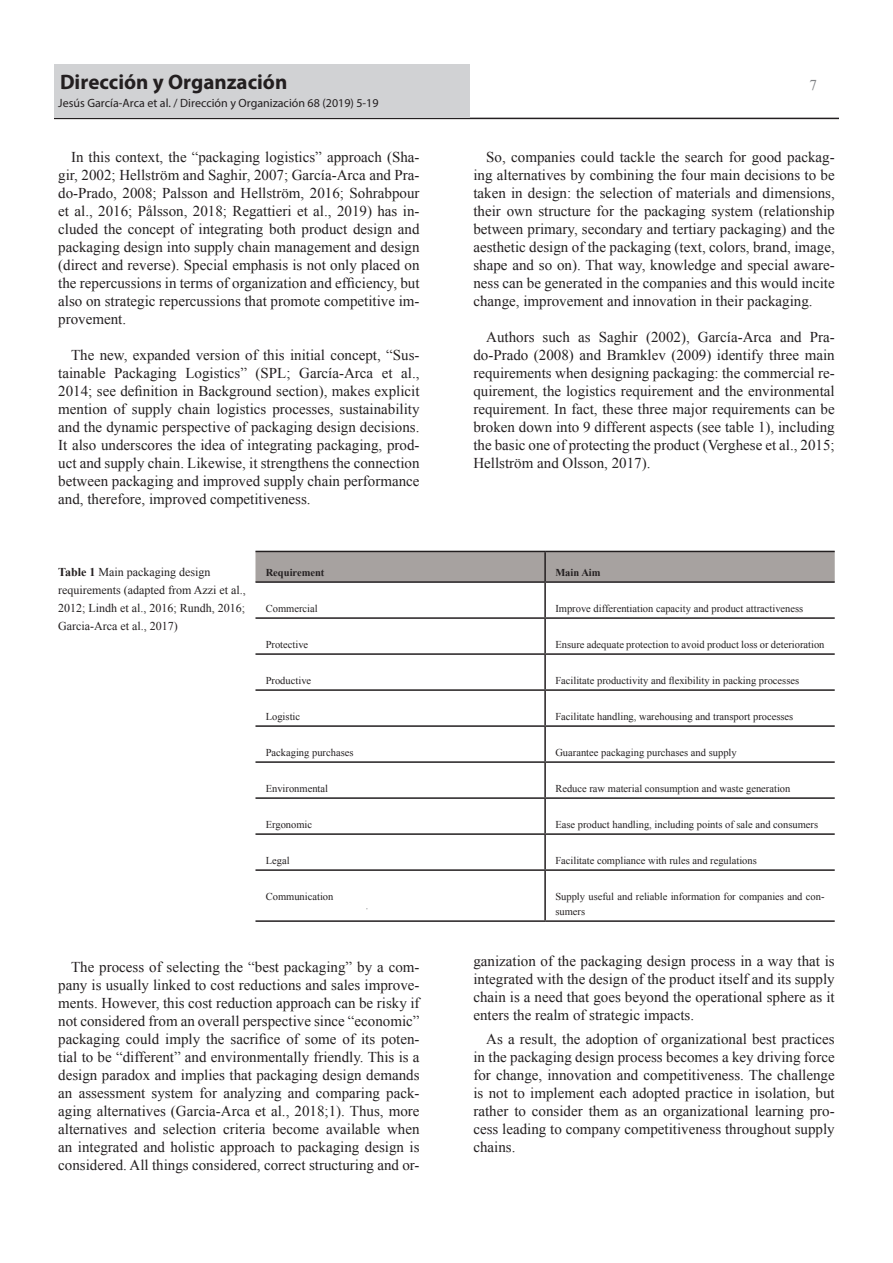
<style>
.page{position:relative;width:893px;height:1263px;background:#fff}
.page>*{position:absolute;margin:0;border:0;box-sizing:border-box;transform-origin:0 0}
.t1{font:700 21px "Myriad Pro";color:#231f20}
.baseArticulos{font:15px/18px "Times New Roman";color:#231f20;text-align:justify}
.t2{font:15px "Times New Roman";color:#808285}
.anotaciones{font:12px/18px "Times New Roman";color:#231f20}
.t3{font:12px "Myriad Pro";color:#231f20}
.baseTabla{font:10.5px/15px "Times New Roman";color:#231f20}
.baseTabla-2{font:700 10.5px "Times New Roman";color:#231f20}
.s1{font-weight:700}
</style>
<div class="page">
<hr style="left:54px;top:118px;width:785px;height:1px;background:#231f20">
<div style="left:54px;top:64px;width:415px;height:54px;background:#d1d2d4"></div>
<div style="left:255px;top:552px;width:580px;height:29px;background:#a7a2a0"></div>
<hr style="left:544px;top:552px;width:2px;height:29px;background:#231f20">
<hr style="left:255px;top:581px;width:290px;height:2px;background:#231f20">
<hr style="left:545px;top:581px;width:290px;height:2px;background:#231f20">
<hr style="left:544px;top:583px;width:2px;height:34px;background:#231f20">
<hr style="left:255px;top:617px;width:290px;height:2px;background:#231f20">
<hr style="left:545px;top:617px;width:290px;height:2px;background:#231f20">
<hr style="left:544px;top:619px;width:2px;height:34px;background:#231f20">
<hr style="left:255px;top:653px;width:290px;height:2px;background:#231f20">
<hr style="left:545px;top:653px;width:290px;height:2px;background:#231f20">
<hr style="left:544px;top:655px;width:2px;height:34px;background:#231f20">
<hr style="left:255px;top:689px;width:290px;height:2px;background:#231f20">
<hr style="left:545px;top:689px;width:290px;height:2px;background:#231f20">
<hr style="left:544px;top:691px;width:2px;height:34px;background:#231f20">
<hr style="left:255px;top:725px;width:290px;height:2px;background:#231f20">
<hr style="left:545px;top:725px;width:290px;height:2px;background:#231f20">
<hr style="left:544px;top:727px;width:2px;height:34px;background:#231f20">
<hr style="left:255px;top:761px;width:290px;height:2px;background:#231f20">
<hr style="left:545px;top:761px;width:290px;height:2px;background:#231f20">
<hr style="left:544px;top:763px;width:2px;height:34px;background:#231f20">
<hr style="left:255px;top:797px;width:290px;height:2px;background:#231f20">
<hr style="left:545px;top:797px;width:290px;height:2px;background:#231f20">
<hr style="left:544px;top:799px;width:2px;height:34px;background:#231f20">
<hr style="left:255px;top:833px;width:290px;height:2px;background:#231f20">
<hr style="left:545px;top:833px;width:290px;height:2px;background:#231f20">
<hr style="left:544px;top:835px;width:2px;height:34px;background:#231f20">
<hr style="left:544px;top:871px;width:2px;height:49px;background:#231f20">
<hr style="left:255px;top:551px;width:290px;height:1px;background:#231f20">
<hr style="left:545px;top:551px;width:290px;height:1px;background:#231f20">
<hr style="left:255px;top:869px;width:290px;height:2px;background:#231f20">
<hr style="left:545px;top:869px;width:290px;height:2px;background:#231f20">
<hr style="left:255px;top:920px;width:290px;height:2px;background:#231f20">
<hr style="left:545px;top:920px;width:290px;height:2px;background:#231f20">
<h1 class="t1" style="left:60px;top:69px;width:229px">Dirección y Organzación</h1>
<p class="t2" style="left:809px;top:75px;width:9px">7</p>
<p class="t3" style="left:58px;top:96px;width:322px">Jesús García-Arca et al. / Dirección y Organización 68 (2019) 5-19</p>
<p class="baseArticulos" style="left:58px;top:148px;width:363px;text-indent:13px">In this context, the “packaging logistics” approach (Sha&shy;gir, 2002; Hellström and Saghir, 2007; García-Arca and Pra&shy;do-Prado, 2008; Palsson and Hellström, 2016; Sohrabpour et al., 2016; Pålsson, 2018; Regattieri et al., 2019) has in&shy;cluded the concept of integrating both product design and packaging design into supply chain management and design (direct and reverse). Special emphasis is not only placed on the repercussions in terms of organization and efficiency, but also on strategic repercussions that promote competitive im&shy;provement.</p>
<p class="baseArticulos" style="left:58px;top:346px;width:363px;text-indent:13px">The new, expanded version of this initial concept, “Sus&shy;tainable Packaging Logistics” (SPL; García-Arca et al., 2014; see definition in Background section), makes explicit mention of supply chain logistics processes, sustainability and the dynamic perspective of packaging design decisions.<br>It also underscores the idea of integrating packaging, prod&shy;uct and supply chain. Likewise, it strengthens the connection between packaging and improved supply chain performance and, therefore, improved competitiveness.</p>
<p class="baseArticulos" style="left:473px;top:148px;width:363px;text-indent:13px">So, companies could tackle the search for good packag&shy;ing alternatives by combining the four main decisions to be taken in design: the selection of materials and dimensions, their own structure for the packaging system (relationship between primary, secondary and tertiary packaging) and the aesthetic design of the packaging (text, colors, brand, image, shape and so on). That way, knowledge and special aware&shy;ness can be generated in the companies and this would incite change, improvement and innovation in their packaging.</p>
<p class="baseArticulos" style="left:473px;top:328px;width:363px;text-indent:13px">Authors such as Saghir (2002), García-Arca and Pra&shy;do-Prado (2008) and Bramklev (2009) identify three main requirements when designing packaging: the commercial re&shy;quirement, the logistics requirement and the environmental requirement. In fact, these three major requirements can be broken down into 9 different aspects (see table 1), including the basic one of protecting the product (Verghese et al., 2015; Hellström and Olsson, 2017).</p>
<p class="anotaciones" style="left:58px;top:563px;width:189px"><span class="s1">Table 1</span> Main packaging design requirements (adapted from Azzi et al., 2012; Lindh et al., 2016; Rundh, 2016; Garcia-Arca et al., 2017)</p>
<p class="baseTabla-2" style="left:266px;top:565px;width:60px">Requirement</p>
<p class="baseTabla-2" style="left:555px;top:565px;width:47px">Main Aim</p>
<p class="baseTabla" style="left:266px;top:601px;width:53px">Commercial</p>
<p class="baseTabla" style="left:555px;top:601px;width:249px">Improve differentiation capacity and product attractiveness</p>
<p class="baseTabla" style="left:266px;top:637px;width:44px">Protective</p>
<p class="baseTabla" style="left:555px;top:637px;width:271px">Ensure adequate protection to avoid product loss or deterioration</p>
<p class="baseTabla" style="left:266px;top:673px;width:47px">Productive</p>
<p class="baseTabla" style="left:555px;top:673px;width:245px">Facilitate productivity and flexibility in packing processes</p>
<p class="baseTabla" style="left:266px;top:709px;width:36px">Logistic</p>
<p class="baseTabla" style="left:555px;top:709px;width:239px">Facilitate handling, warehousing and transport processes</p>
<p class="baseTabla" style="left:266px;top:745px;width:89px">Packaging purchases</p>
<p class="baseTabla" style="left:555px;top:745px;width:183px">Guarantee packaging purchases and supply</p>
<p class="baseTabla" style="left:266px;top:781px;width:64px">Environmental</p>
<p class="baseTabla" style="left:555px;top:781px;width:237px">Reduce raw material consumption and waste generation</p>
<p class="baseTabla" style="left:266px;top:817px;width:48px">Ergonomic</p>
<p class="baseTabla" style="left:555px;top:817px;width:264px">Ease product handling, including points of sale and consumers</p>
<p class="baseTabla" style="left:266px;top:853px;width:25px">Legal</p>
<p class="baseTabla" style="left:555px;top:853px;width:203px">Facilitate compliance with rules and regulations</p>
<p class="baseTabla" style="left:266px;top:889px;width:69px">Communication</p>
<p class="baseTabla" style="left:555px;top:889px;width:271px">Supply useful and reliable information for companies and con&shy;sumers</p>
<p class="baseArticulos" style="left:58px;top:958px;width:363px;text-indent:13px">The process of selecting the “best packaging” by a com&shy;pany is usually linked to cost reductions and sales improve&shy;ments. However, this cost reduction approach can be risky if not considered from an overall perspective since “economic” packaging could imply the sacrifice of some of its poten&shy;tial to be “different” and environmentally friendly. This is a design paradox and implies that packaging design demands an assessment system for analyzing and comparing pack&shy;aging alternatives (Garcia-Arca et al., 2018;1). Thus, more alternatives and selection criteria become available when an integrated and holistic approach to packaging design is considered. All things considered, correct structuring and or-</p>
<p class="baseArticulos" style="left:473px;top:952px;width:363px">ganization of the packaging design process in a way that is integrated with the design of the product itself and its supply chain is a need that goes beyond the operational sphere as it enters the realm of strategic impacts.</p>
<p class="baseArticulos" style="left:473px;top:1030px;width:363px;text-indent:13px">As a result, the adoption of organizational best practices in the packaging design process becomes a key driving force for change, innovation and competitiveness. The challenge is not to implement each adopted practice in isolation, but rather to consider them as an organizational learning pro&shy;cess leading to company competitiveness throughout supply chains.</p>
</div>
